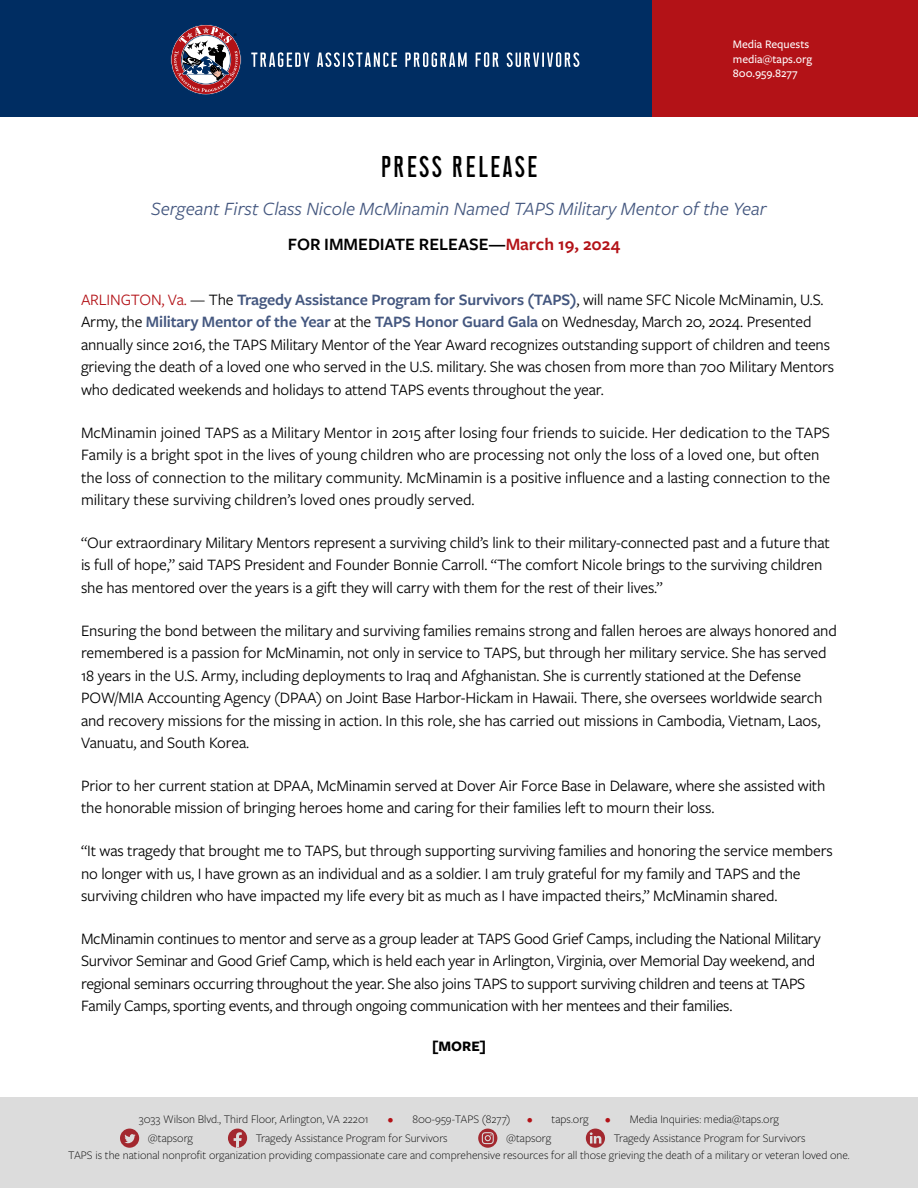
<style>
.page{position:relative;width:918px;height:1188px;background:#fff}
.page>*{position:absolute;margin:0;border:0;box-sizing:border-box;transform-origin:0 0}
.t1{font:30px "Union";color:#000}
.t2{font:italic 19.5px "Freight Sans Pro";color:#44577f}
.t3{font:600 18px "Freight Sans Pro";color:#000}
.t4{font:16.5px/22.5px "Freight Sans Pro";letter-spacing:-.01em;color:#000}
.t5{font:700 15px "Freight Sans Pro";color:#000}
.t6{font:300 12px "Freight Sans Pro";color:#000}
.t7{font:500 12px/14.4px "Freight Sans Pro";color:#fff}
.s1{color:#b31217}
.s2{font-weight:600;color:#44577f}
</style>
<div class="page">
<div style="left:476px;top:0;width:442px;height:117px;background:#b31217"></div>
<div style="left:0;top:0;width:652px;height:117px;background:#002d62"></div>
<svg style="left:170px;top:24px;width:72px;height:71px"></svg>
<svg style="left:251px;top:52px;width:328px;height:15px"></svg>
<div style="left:0;top:1097px;width:918px;height:91px;background:#dcdcdc"></div>
<svg style="left:478px;top:1129px;width:19px;height:19px"></svg>
<svg style="left:586px;top:1129px;width:19px;height:19px"></svg>
<svg style="left:228px;top:1129px;width:19px;height:19px"></svg>
<svg style="left:120px;top:1129px;width:19px;height:19px"></svg>
<h1 class="t1" style="left:380px;top:153px;width:160px">PRESS RELEASE</h1>
<p class="t7" style="left:733px;top:37px;width:81px">Media Requests media@taps.org<br>800.959.8277</p>
<p class="t2" style="left:151px;top:196px;width:617px">Sergeant First Class Nicole McMinamin Named TAPS Military Mentor of the Year</p>
<p class="t3" style="left:288px;top:232px;width:334px">FOR IMMEDIATE RELEASE—<span class="s1">March 19, 2024</span></p>
<p class="t4" style="left:81px;top:288px;width:755px"><span class="s1">ARLINGTON, Va.</span> — The <span class="s2">Tragedy Assistance Program for Survivors (TAPS)</span>, will name SFC Nicole McMinamin, U.S.<br>Army, the <span class="s2">Military Mentor of the Year</span> at the <span class="s2">TAPS Honor Guard Gala</span> on Wednesday, March 20, 2024. Presented annually since 2016, the TAPS Military Mentor of the Year Award recognizes outstanding support of children and teens grieving the death of a loved one who served in the U.S. military. She was chosen from more than 700 Military Mentors who dedicated weekends and holidays to attend TAPS events throughout the year.</p>
<p class="t4" style="left:81px;top:420px;width:751px">McMinamin joined TAPS as a Military Mentor in 2015 after losing four friends to suicide. Her dedication to the TAPS Family is a bright spot in the lives of young children who are processing not only the loss of a loved one, but often the loss of connection to the military community. McMinamin is a positive influence and a lasting connection to the military these surviving children’s loved ones proudly served.</p>
<p class="t4" style="left:81px;top:531px;width:750px">“Our extraordinary Military Mentors represent a surviving child’s link to their military-connected past and a future that is full of hope,” said TAPS President and Founder Bonnie Carroll. “The comfort Nicole brings to the surviving children she has mentored over the years is a gift they will carry with them for the rest of their lives.”</p>
<p class="t4" style="left:81px;top:618px;width:757px">Ensuring the bond between the military and surviving families remains strong and fallen heroes are always honored and remembered is a passion for McMinamin, not only in service to TAPS, but through her military service. She has served 18 years in the U.S. Army, including deployments to Iraq and Afghanistan. She is currently stationed at the Defense POW/MIA Accounting Agency (DPAA) on Joint Base Harbor-Hickam in Hawaii. There, she oversees worldwide search and recovery missions for the missing in action. In this role, she has carried out missions in Cambodia, Vietnam, Laos, Vanuatu, and South Korea.</p>
<p class="t4" style="left:81px;top:774px;width:746px">Prior to her current station at DPAA, McMinamin served at Dover Air Force Base in Delaware, where she assisted with the honorable mission of bringing heroes home and caring for their families left to mourn their loss.</p>
<p class="t4" style="left:81px;top:839px;width:753px">“It was tragedy that brought me to TAPS, but through supporting surviving families and honoring the service members no longer with us, I have grown as an individual and as a soldier. I am truly grateful for my family and TAPS and the surviving children who have impacted my life every bit as much as I have impacted theirs,” McMinamin shared.</p>
<p class="t4" style="left:81px;top:927px;width:741px">McMinamin continues to mentor and serve as a group leader at TAPS Good Grief Camps, including the National Military Survivor Seminar and Good Grief Camp, which is held each year in Arlington, Virginia, over Memorial Day weekend, and regional seminars occurring throughout the year. She also joins TAPS to support surviving children and teens at TAPS Family Camps, sporting events, and through ongoing communication with her mentees and their families.</p>
<p class="t5" style="left:432px;top:1036px;width:55px">[MORE]</p>
<p class="t6" style="left:139px;top:1111px;width:231px">3033 Wilson Blvd., Third Floor, Arlington, VA 22201</p>
<p class="t6" style="left:388px;top:1111px;width:124px"><span class="s1">•</span> 800-959-TAPS (8277)</p>
<p class="t6" style="left:527px;top:1111px;width:63px"><span class="s1">•</span> taps.org</p>
<p class="t6" style="left:605px;top:1111px;width:175px"><span class="s1">•</span> Media Inquiries: media@taps.org</p>
<p class="t6" style="left:68px;top:1147px;width:783px">TAPS is the national nonprofit organization providing compassionate care and comprehensive resources for all those grieving the death of a military or veteran loved one.</p>
<p class="t6" style="left:148px;top:1130px;width:47px">@tapsorg</p>
<p class="t6" style="left:256px;top:1130px;width:193px">Tragedy Assistance Program for Survivors</p>
<p class="t6" style="left:506px;top:1130px;width:47px">@tapsorg</p>
<p class="t6" style="left:614px;top:1130px;width:193px">Tragedy Assistance Program for Survivors</p>
</div>
